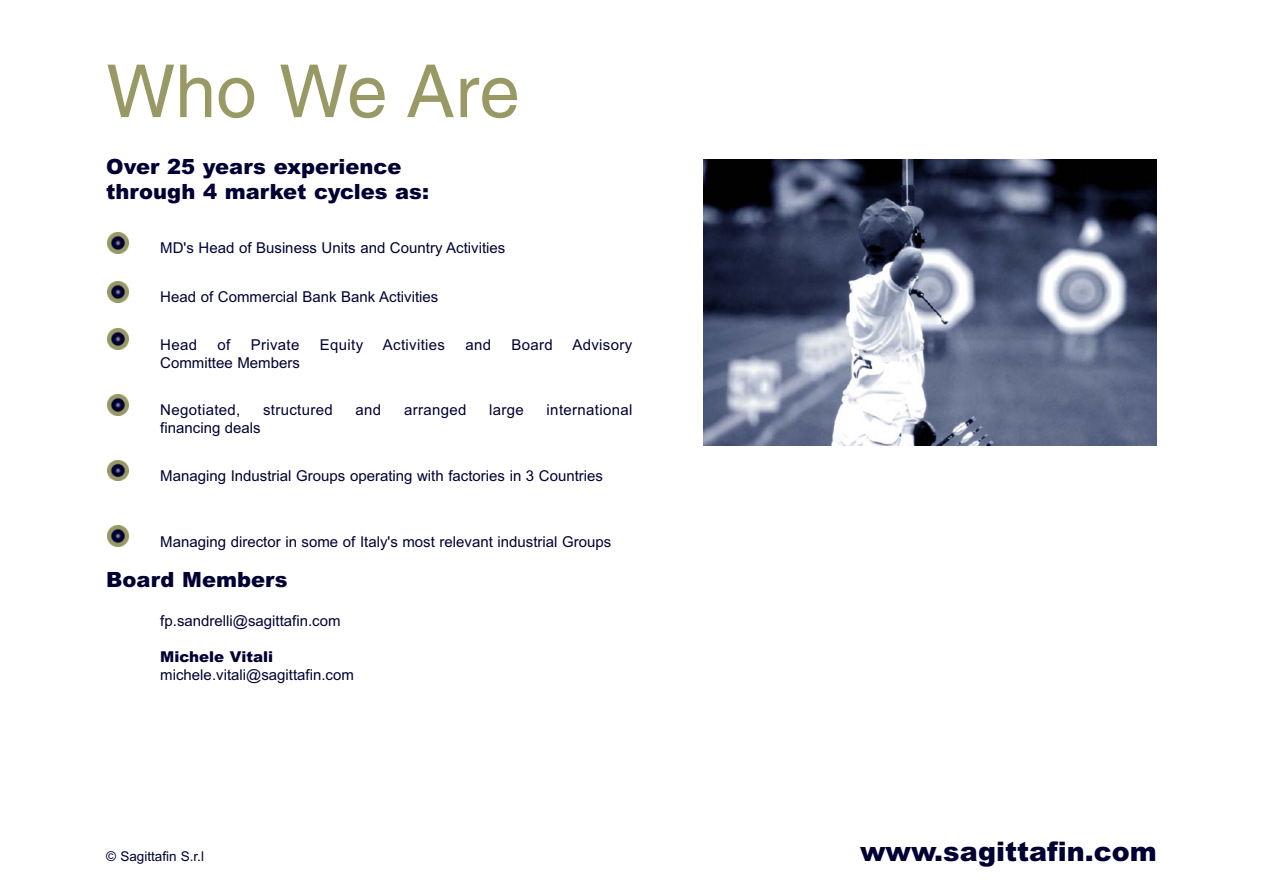
<style>
.page{position:relative;width:1263px;height:893px;background:#fff}
.page>*{position:absolute;margin:0;border:0;box-sizing:border-box;transform-origin:0 0}
.t1{font:73.2px "Helvetica";color:#996}
.t2{font:900 27px "Arial";color:#003}
.t3{font:900 21px/25.2px "Arial";color:#003}
.t4{font:15px "Arial";color:#003}
.t5{font:15px "Arial";letter-spacing:.02em;color:#003}
.t6{font:900 15px "Arial";color:#003}
.t7{font:13.5px "Arial";color:#003}
</style>
<div class="page">
<img style="left:108px;top:526px;width:21px;height:20px">
<img style="left:108px;top:460px;width:21px;height:21px">
<img style="left:108px;top:394px;width:21px;height:21px">
<img style="left:108px;top:329px;width:21px;height:21px">
<img style="left:108px;top:281px;width:21px;height:21px">
<img style="left:108px;top:232px;width:21px;height:21px">
<img style="left:703px;top:159px;width:454px;height:286px">
<h1 class="t1" style="left:106px;top:65px;width:415px">Who We Are</h1>
<h3 class="t3" style="left:106px;top:154px;width:324px">Over 25 years experience through 4 market cycles as:</h3>
<p class="t4" style="left:160px;top:239px;width:347px">MD's Head of Business Units and Country Activities</p>
<p class="t4" style="left:160px;top:288px;width:280px">Head of Commercial Bank Bank Activities</p>
<p class="t4" style="left:160px;top:336px;width:38px">Head</p>
<p class="t4" style="left:218px;top:336px;width:14px">of</p>
<p class="t5" style="left:251px;top:336px;width:50px">Private</p>
<p class="t4" style="left:320px;top:336px;width:45px">Equity</p>
<p class="t5" style="left:383px;top:336px;width:64px">Activities</p>
<p class="t4" style="left:465px;top:336px;width:27px">and</p>
<p class="t4" style="left:511px;top:336px;width:43px">Board</p>
<p class="t5" style="left:572px;top:336px;width:61px">Advisory</p>
<p class="t4" style="left:160px;top:354px;width:141px">Committee Members</p>
<p class="t5" style="left:160px;top:401px;width:82px">Negotiated,</p>
<p class="t5" style="left:263px;top:401px;width:71px">structured</p>
<p class="t4" style="left:356px;top:401px;width:27px">and</p>
<p class="t5" style="left:404px;top:401px;width:64px">arranged</p>
<p class="t4" style="left:489px;top:401px;width:36px">large</p>
<p class="t5" style="left:547px;top:401px;width:87px">international</p>
<p class="t4" style="left:160px;top:419px;width:102px">financing deals</p>
<p class="t4" style="left:160px;top:467px;width:444px">Managing Industrial Groups operating with factories in 3 Countries</p>
<p class="t4" style="left:160px;top:533px;width:452px">Managing director in some of Italy's most relevant industrial Groups</p>
<h3 class="t3" style="left:106px;top:567px;width:183px">Board Members</h3>
<p class="t4" style="left:160px;top:612px;width:182px">fp.sandrelli@sagittafin.com</p>
<p class="t6" style="left:160px;top:648px;width:114px">Michele Vitali</p>
<p class="t4" style="left:160px;top:666px;width:195px">michele.vitali@sagittafin.com</p>
<p class="t7" style="left:106px;top:849px;width:99px">© Sagittafin S.r.l</p>
<h2 class="t2" style="left:860px;top:836px;width:298px">www.sagittafin.com</h2>
</div>
